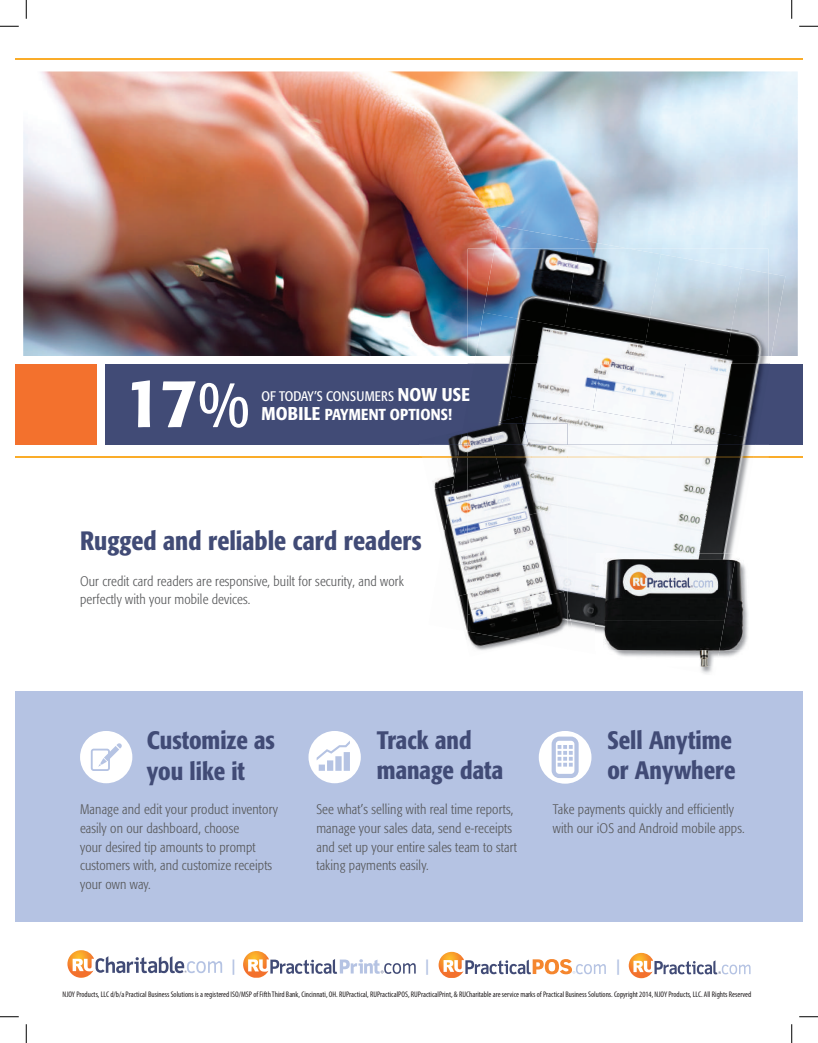
<style>
.page{position:relative;width:818px;height:1043px;background:#fff}
.page>*{position:absolute;margin:0;border:0;box-sizing:border-box;transform-origin:0 0}
.t1{font:500 67.5px "Formata";color:#fff}
.t2{font:500 condensed 26.25px "Formata";color:#414b76}
.t3{font:500 condensed 25px/30px "Formata";color:#414b76}
.t4{font:500 condensed 15.75px "Formata";letter-spacing:.005em;color:#fff}
.t5{font:500 15.38px "Formata";color:#b5c3e3}
.t6{font:300 condensed 13.75px/18.8px "Formata";letter-spacing:.01em;color:#57585a}
.t7{font:condensed 13.75px "Formata";color:#fff}
.t8{font:condensed 8.12px "Myriad Pro";color:#231f20}
.s1{font-weight:400;font-stretch:condensed}
.s2{font-weight:500;font-size:18.25px}
.s3{font-size:18.25px}
</style>
<div class="page">
<svg style="left:628px;top:952px;width:122px;height:26px"></svg>
<svg style="left:438px;top:951px;width:168px;height:26px"></svg>
<svg style="left:243px;top:951px;width:172px;height:26px"></svg>
<svg style="left:67px;top:950px;width:155px;height:27px"></svg>
<div style="left:15px;top:690px;width:787px;height:231px;background:#b5c3e3"></div>
<hr style="left:15px;top:58px;width:787px;height:2px;background:#faac29">
<img style="left:23px;top:71px;width:774px;height:285px">
<div style="left:105px;top:364px;width:697px;height:80px;background:#414b76"></div>
<div style="left:15px;top:364px;width:82px;height:80px;background:#f3712d"></div>
<hr style="left:15px;top:456px;width:787px;height:1px;background:#faac29">
<img style="left:661px;top:249px;width:107px;height:19px">
<img style="left:467px;top:249px;width:16px;height:107px">
<svg style="left:755px;top:456px;width:13px;height:1px"></svg>
<img style="left:494px;top:226px;width:135px;height:23px">
<img style="left:768px;top:273px;width:17px;height:83px">
<img style="left:474px;top:356px;width:294px;height:8px">
<img style="left:483px;top:249px;width:81px;height:63px">
<img style="left:564px;top:249px;width:97px;height:63px">
<img style="left:645px;top:254px;width:97px;height:87px">
<img style="left:726px;top:268px;width:42px;height:88px">
<img style="left:475px;top:312px;width:170px;height:44px">
<img style="left:643px;top:341px;width:83px;height:15px">
<img style="left:632px;top:444px;width:66px;height:58px">
<img style="left:698px;top:444px;width:57px;height:109px">
<div style="left:567px;top:490px;width:65px;height:80px;background:#f5f8fb"></div>
<img style="left:623px;top:502px;width:82px;height:51px">
<img style="left:567px;top:570px;width:29px;height:62px">
<img style="left:516px;top:364px;width:76px;height:32px">
<img style="left:592px;top:364px;width:82px;height:32px">
<img style="left:674px;top:364px;width:90px;height:61px">
<img style="left:499px;top:364px;width:17px;height:52px">
<img style="left:506px;top:396px;width:168px;height:48px">
<img style="left:671px;top:425px;width:82px;height:19px">
<img style="left:567px;top:456px;width:186px;height:1px">
<img style="left:544px;top:444px;width:23px;height:78px">
<img style="left:563px;top:565px;width:4px;height:26px">
<img style="left:528px;top:423px;width:39px;height:21px">
<img style="left:498px;top:416px;width:25px;height:7px">
<img style="left:418px;top:444px;width:17px;height:49px">
<img style="left:567px;top:607px;width:6px;height:25px">
<img style="left:435px;top:444px;width:18px;height:40px">
<img style="left:435px;top:484px;width:7px;height:38px">
<img style="left:448px;top:434px;width:12px;height:10px">
<img style="left:470px;top:642px;width:52px;height:8px">
<img style="left:453px;top:444px;width:14px;height:40px">
<img style="left:442px;top:484px;width:25px;height:109px">
<img style="left:457px;top:593px;width:10px;height:37px">
<img style="left:460px;top:433px;width:7px;height:11px">
<svg style="left:422px;top:456px;width:45px;height:1px"></svg>
<img style="left:467px;top:444px;width:26px;height:35px">
<img style="left:493px;top:444px;width:51px;height:67px">
<img style="left:467px;top:479px;width:44px;height:40px">
<img style="left:467px;top:519px;width:44px;height:40px">
<img style="left:511px;top:511px;width:52px;height:80px">
<img style="left:467px;top:559px;width:63px;height:40px">
<img style="left:467px;top:599px;width:64px;height:43px">
<img style="left:530px;top:591px;width:37px;height:49px">
<img style="left:467px;top:423px;width:61px;height:21px">
<svg style="left:80px;top:731px;width:52px;height:52px"></svg>
<svg style="left:308px;top:731px;width:53px;height:52px"></svg>
<svg style="left:538px;top:731px;width:53px;height:52px"></svg>
<img style="left:700px;top:666px;width:13px;height:8px">
<img style="left:719px;top:650px;width:22px;height:7px">
<img style="left:596px;top:553px;width:137px;height:32px">
<img style="left:596px;top:585px;width:7px;height:48px">
<img style="left:724px;top:560px;width:24px;height:90px">
<img style="left:612px;top:650px;width:107px;height:16px">
<img style="left:603px;top:560px;width:132px;height:30px">
<img style="left:603px;top:590px;width:127px;height:30px">
<img style="left:603px;top:620px;width:121px;height:30px">
<svg style="left:0;top:25px;width:19px;height:2px"></svg>
<svg style="left:799px;top:25px;width:19px;height:2px"></svg>
<svg style="left:0;top:1016px;width:19px;height:1px"></svg>
<svg style="left:799px;top:1016px;width:19px;height:1px"></svg>
<svg style="left:25px;top:0;width:2px;height:19px"></svg>
<svg style="left:25px;top:1024px;width:2px;height:18px"></svg>
<svg style="left:791px;top:0;width:1px;height:19px"></svg>
<svg style="left:791px;top:1024px;width:1px;height:18px"></svg>
<h1 class="t1" style="left:124px;top:362px;width:127px">17<span class="s1">%</span></h1>
<p class="t7" style="left:261px;top:388px;width:210px">OF TODAY’S CONSUMERS <span class="s2">NOW USE</span></p>
<p class="t4" style="left:261px;top:404px;width:192px"><span class="s3">MOBILE</span> PAYMENT OPTIONS!</p>
<h2 class="t2" style="left:80px;top:525px;width:343px">Rugged and reliable card readers</h2>
<p class="t6" style="left:80px;top:571px;width:325px">Our credit card readers are responsive, built for security, and work perfectly with your mobile devices.</p>
<h3 class="t3" style="left:147px;top:724px;width:130px;line-height:31.5px">Customize as you like it</h3>
<h3 class="t3" style="left:377px;top:725px;width:128px">Track and manage data</h3>
<h3 class="t3" style="left:607px;top:725px;width:130px">Sell Anytime or Anywhere</h3>
<p class="t6" style="left:80px;top:800px;width:199px">Manage and edit your product inventory easily on our dashboard, choose<br>your desired tip amounts to prompt customers with, and customize receipts your own way.</p>
<p class="t6" style="left:316px;top:800px;width:202px">See what’s selling with real time reports, manage your sales data, send e-receipts and set up your entire sales team to start taking payments easily.</p>
<p class="t6" style="left:553px;top:800px;width:193px">Take payments quickly and efficiently with our iOS and Android mobile apps.</p>
<p class="t5" style="left:232px;top:956px;width:5px">|</p>
<p class="t5" style="left:425px;top:956px;width:5px">|</p>
<p class="t5" style="left:616px;top:956px;width:5px">|</p>
<p class="t8" style="left:63px;top:989px;width:690px">NJOY Products, LLC d/b/a Practical Business Solutions is a registered ISO/MSP of Fifth Third Bank, Cincinnati, OH. RUPractical, RUPracticalPOS, RUPracticalPrint, &amp; RUCharitable are service marks of Practical Business Solutions. Copyright 2014, NJOY Products, LLC. All Rights Reserved</p>
</div>
